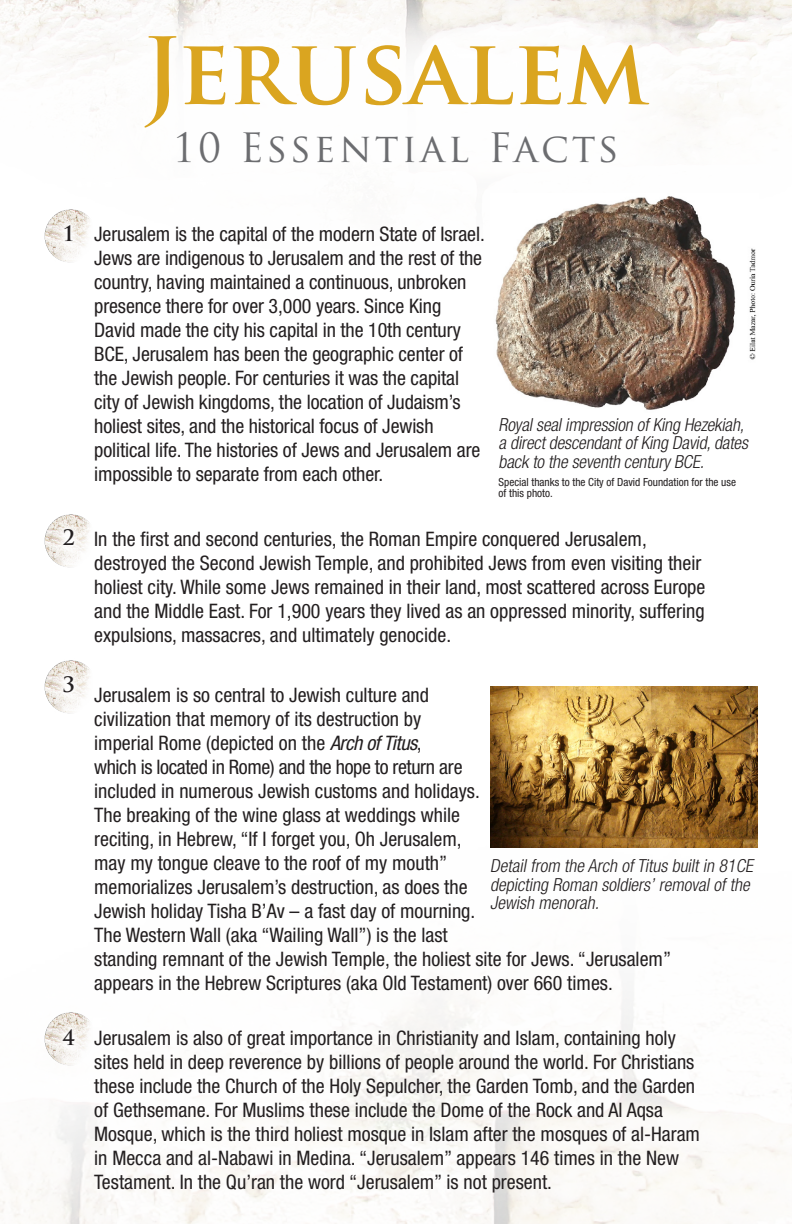
<style>
.page{position:relative;width:792px;height:1224px;background:#fff}
.page>*{position:absolute;margin:0;border:0;box-sizing:border-box;transform-origin:0 0}
.t1{font:700 90.2px "Trajan Pro";color:#daa520}
.t2{font:39.4px "Trajan Pro";letter-spacing:.08em;color:#6c6d70}
.t3{font:700 20.8px "Trajan Pro";color:#231f20}
.t4{font:condensed 20px/24px "Helvetica Neue LT Std";color:#231f20}
.t5{font:italic 300 condensed 18px/18.6px "Helvetica Neue LT Std";color:#231f20}
.t6{font:condensed 11.2px/11.2px "Helvetica Neue LT Std";color:#231f20}
.s1{font-style:italic}
</style>
<div class="page">
<img style="left:0;top:998px;width:792px;height:226px">
<img style="left:0;top:0;width:792px;height:115px">
<div style="left:57px;top:0;width:681px;height:254px;background:#fff"></div>
<img style="left:44px;top:209px;width:46px;height:54px">
<img style="left:44px;top:660px;width:46px;height:54px">
<img style="left:44px;top:514px;width:46px;height:54px">
<img style="left:42px;top:1010px;width:58px;height:56px">
<svg style="left:51px;top:212px;width:35px;height:42px"></svg>
<svg style="left:51px;top:662px;width:36px;height:44px"></svg>
<svg style="left:50px;top:516px;width:37px;height:43px"></svg>
<svg style="left:50px;top:1017px;width:38px;height:42px"></svg>
<img style="left:495px;top:196px;width:262px;height:214px">
<img style="left:490px;top:686px;width:268px;height:162px">
<p class="t1" style="left:143px;top:15px;width:508px">JERUSALEM</p>
<p class="t2" style="left:488px;top:123px;width:133px">Facts</p>
<p class="t2" style="left:173px;top:123px;width:50px">10</p>
<p class="t2" style="left:240px;top:123px;width:231px">Essential</p>
<p class="t3" style="left:63px;top:220px;width:14px">1</p>
<p class="t4" style="left:94px;top:222px;width:392px">Jerusalem is the capital of the modern State of Israel.<br>Jews are indigenous to Jerusalem and the rest of the country, having maintained a continuous, unbroken presence there for over 3,000 years. Since King David made the city his capital in the 10th century BCE, Jerusalem has been the geographic center of the Jewish people. For centuries it was the capital city of Jewish kingdoms, the location of Judaism s’ holiest sites, and the historical focus of Jewish political life. The histories of Jews and Jerusalem are impossible to separate from each other.</p>
<p class="t5" style="left:706px;top:415px;width:47px;text-indent:-208px">Royal seal impression of King Hezekiah , dates</p>
<p class="t5" style="left:740px;top:415px;width:9px">,</p>
<p class="t5" style="left:499px;top:433px;width:213px;text-align:right">a direct descendant of King David .</p>
<p class="t5" style="left:499px;top:452px;width:207px">back to the seventh century BCE</p>
<p class="t6" style="left:499px;top:476px;width:239px">Special thanks to the City of David Foundation for the use of this photo.</p>
<p class="t3" style="left:63px;top:525px;width:14px">2</p>
<p class="t4" style="left:94px;top:527px;width:613px">In the first and second centuries, the Roman Empire conquered Jerusalem, destroyed the Second Jewish Temple, and prohibited Jews from even visiting their holiest city. While some Jews remained in their land, most scattered across Europe and the Middle East. For 1,900 years they lived as an oppressed minority, suffering expulsions, massacres, and ultimately genocide.</p>
<p class="t3" style="left:63px;top:671px;width:14px">3</p>
<p class="t4" style="left:94px;top:682px;width:336px">Jerusalem is so central to Jewish culture and</p>
<p class="t4" style="left:94px;top:706px;width:329px">civilization that memory of its destruction by</p>
<p class="t4" style="left:417px;top:730px;width:6px">,</p>
<p class="t4" style="left:94px;top:730px;width:578px">imperial Rome (depicted o n t h e <span class="s1">Arch of Titus<br></span>which is located in Rome) and the hope to return are<br>included in numerous Jewish customs and holidays.<br>The breaking of the wine glass at weddings while<br>reciting in, Hebrew “, IIf forget you, Oh Jerusalem,<br>may my tongue cleave to the roof of my mouth“<br>memorializes Jerusalem s’ destruction, as does the<br>Jewish holiday Tisha ’B Av – a fast day of mourning.<br>The Western Wall (aka “Wailing Wall”) is the last<br>standing remnant of the Jewish Temple, the holiest site for Jews “. Jerusalem“ appears in the Hebrew Scriptures (aka Old Testament) over 660 times.</p>
<p class="t5" style="left:736px;top:856px;width:22px">CE</p>
<p class="t5" style="left:650px;top:856px;width:105px;text-indent:-160px">Detail from the Arch of Titus built in 81<br>’ removal of the</p>
<p class="t5" style="left:595px;top:875px;width:61px;text-indent:-105px">depicting Roman soldiers .</p>
<p class="t5" style="left:490px;top:894px;width:110px">Jewish menorah</p>
<p class="t3" style="left:63px;top:1025px;width:14px">4</p>
<p class="t4" style="left:94px;top:1026px;width:607px">Jerusalem is also of great importance in Christianity and Islam, containing holy sites held in deep reverence by billions of people around the world. For Christians these include the Church of the Holy Sepulcher, the Garden Tomb, and the Garden of Gethsemane. For Muslims these include the Dome of the Rock and Al Aqsa Mosque, which is the third holiest mosque in Islam after the mosques of al-Haram in Mecca and al-Nabawi in Medina “. Jerusalem” appears 146 times in the New Testament In. the Qu’ran the word “Jerusalem” is not present.</p>
</div>
